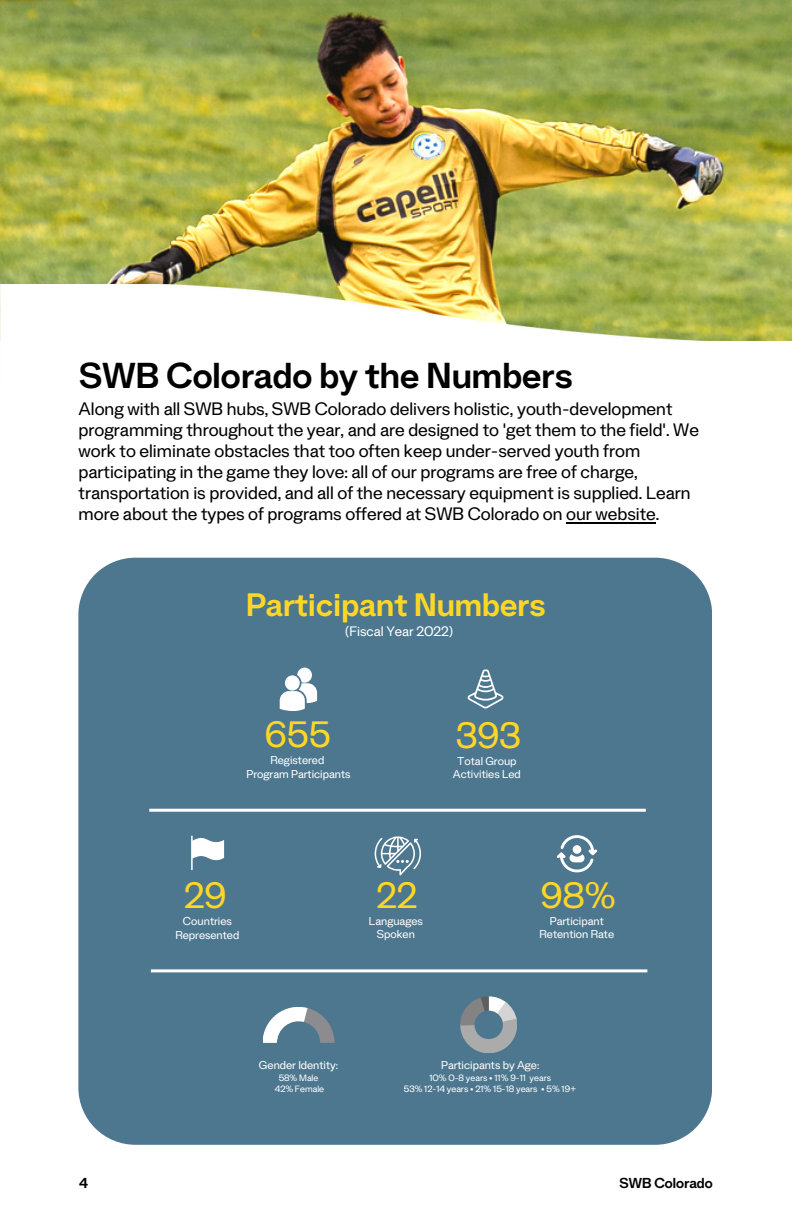
<style>
.page{position:relative;width:792px;height:1224px;background:#fff}
.page>*{position:absolute;margin:0;border:0;box-sizing:border-box;transform-origin:0 0}
.t1{font:40.6px "Stelvio Grotesk";color:#fed726}
.t2{font:700 40px "Stelvio Grotesk";color:#000}
.t3{font:700 36px "Stelvio Grotesk";color:#fed726}
.t4{font:20px/21px "Stelvio Grotesk";color:#000}
.t5{font:700 16px "Stelvio Grotesk";color:#000}
.t6{font:15.2px "Stelvio Grotesk";color:#fff}
.t7{font:12.6px/13.4px "Stelvio Grotesk";color:#fff;text-align:center}
.t8{font:10.2px "Stelvio Grotesk";color:#fff}
</style>
<div class="page">
<img style="left:0;top:0;width:792px;height:284px">
<img style="left:0;top:284px;width:792px;height:57px">
<div style="left:78px;top:558px;width:634px;height:587px;background:#4c778f"></div>
<svg style="left:191px;top:836px;width:33px;height:34px"></svg>
<svg style="left:375px;top:836px;width:46px;height:39px;background:#7d9cad"></svg>
<svg style="left:263px;top:1007px;width:72px;height:36px"></svg>
<svg style="left:460px;top:996px;width:57px;height:57px;background:#8496a0"></svg>
<hr style="left:149px;top:809px;width:497px;height:3px;background:#fff">
<hr style="left:151px;top:969px;width:496px;height:3px;background:#fff">
<svg style="left:280px;top:668px;width:37px;height:43px"></svg>
<svg style="left:468px;top:670px;width:36px;height:39px"></svg>
<svg style="left:557px;top:835px;width:40px;height:37px"></svg>
<hr style="left:566px;top:522px;width:90px;height:1px;background:#000">
<p class="t2" style="left:79px;top:362px;width:495px">SWB Colorado by the Numbers</p>
<p class="t4" style="left:79px;top:402px;width:622px">Along with all SWB hubs, SWB Colorado delivers holistic, youth-development programming throughout the year, and are designed to 'get them to the field'. We work to eliminate obstacles that too often keep under-served youth from participating in the game they love: all of our programs are free of charge, transportation is provided, and all of the necessary equipment is supplied. Learn more about the types of programs offered at SWB Colorado on our website.</p>
<p class="t3" style="left:246px;top:593px;width:301px">Participant Numbers</p>
<p class="t6" style="left:345px;top:627px;width:110px">(Fiscal Year 2022)</p>
<p class="t1" style="left:265px;top:722px;width:67px">655</p>
<p class="t7" style="left:271px;top:756px;width:55px">Registered</p>
<p class="t7" style="left:247px;top:769px;width:105px">Program Participants</p>
<p class="t1" style="left:456px;top:723px;width:66px">393</p>
<p class="t7" style="left:453px;top:757px;width:69px">Total Group<br>Activities Led</p>
<p class="t1" style="left:184px;top:883px;width:44px">29</p>
<p class="t7" style="left:175px;top:917px;width:65px">Countries<br>Represented</p>
<p class="t1" style="left:377px;top:883px;width:42px">22</p>
<p class="t7" style="left:369px;top:917px;width:55px">Languages</p>
<p class="t7" style="left:377px;top:930px;width:40px">Spoken</p>
<p class="t1" style="left:541px;top:883px;width:76px">98%</p>
<p class="t7" style="left:540px;top:917px;width:76px">Participant<br>Retention Rate</p>
<p class="t7" style="left:259px;top:1061px;width:81px">Gender Identity:</p>
<p class="t8" style="left:279px;top:1075px;width:41px">58% Male</p>
<p class="t8" style="left:275px;top:1086px;width:51px">42% Female</p>
<p class="t7" style="left:441px;top:1061px;width:100px">Participants by Age:</p>
<p class="t8" style="left:429px;top:1075px;width:123px">10% 0-8 years • 11% 9-11 years</p>
<p class="t8" style="left:404px;top:1086px;width:174px">53% 12-14 years • 21% 15-18 years • 5% 19+</p>
<p class="t5" style="left:79px;top:1177px;width:10px">4</p>
<p class="t5" style="left:619px;top:1177px;width:95px">SWB Colorado</p>
</div>
